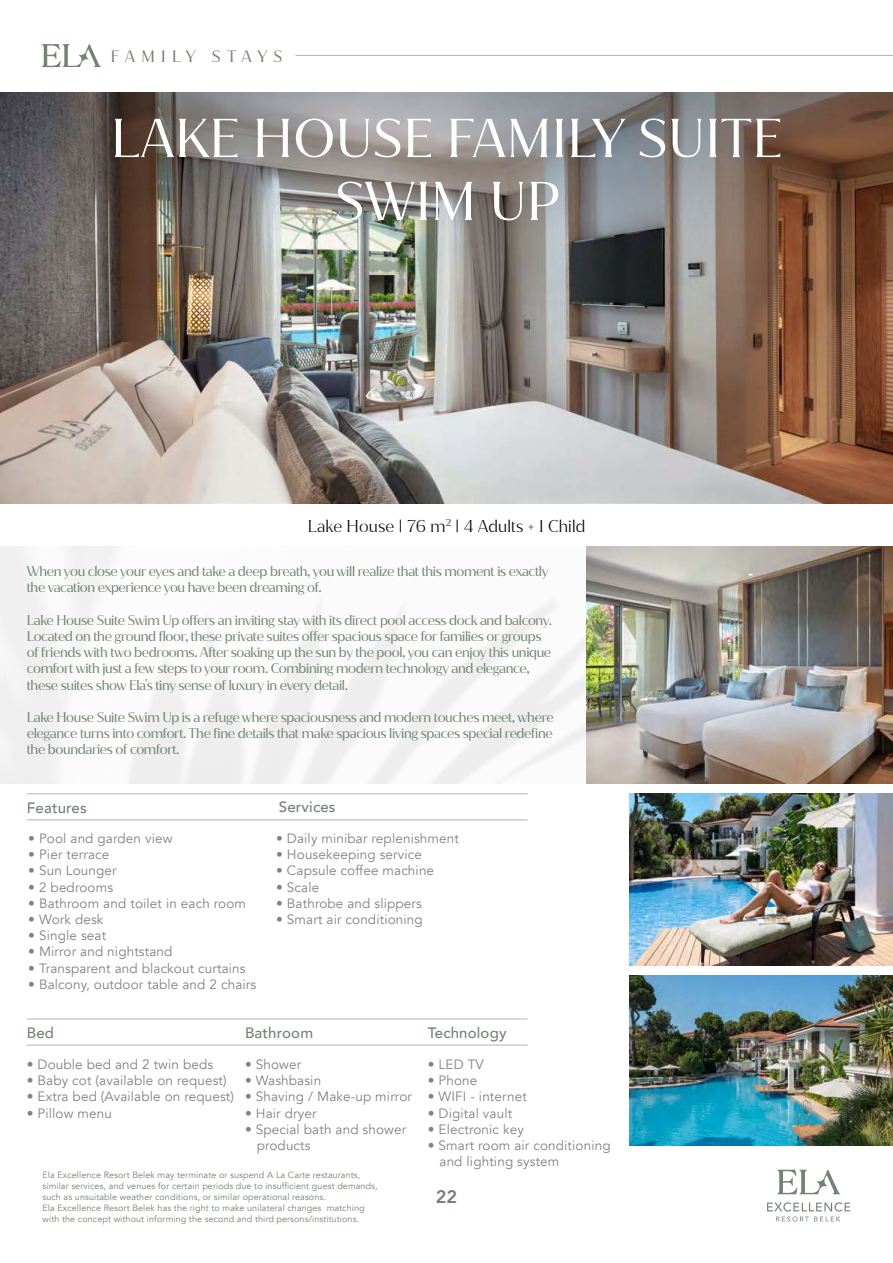
<style>
.page{position:relative;width:893px;height:1263px;background:#fff}
.page>*{position:absolute;margin:0;border:0;box-sizing:border-box;transform-origin:0 0}
.t1{font:52.5px/63px "Jazmin";letter-spacing:.01em;color:#fff;text-align:center}
.t2{font:800 18px "Avenir";color:#718472}
.t3{font:300 16.5px "Jazmin";letter-spacing:.01em;color:#000}
.t4{font:15.9px "Jazmin";letter-spacing:.38em;color:#718472}
.t5{font:500 15px "Avenir";letter-spacing:.01em;color:#718472}
.t6{font:13.5px/16.2px "Jazmin";letter-spacing:-.025em;color:#718472}
.t7{font:13.5px/16.2px "Avenir";letter-spacing:.01em;color:#808285}
.t8{font:9px/10.8px "Avenir";letter-spacing:.01em;color:#718472}
.s1{font-family:"Avenir";font-weight:400}
</style>
<div class="page">
<img style="left:0;top:263px;width:893px;height:240px">
<svg style="left:777px;top:1169px;width:63px;height:25px"></svg>
<svg style="left:767px;top:1202px;width:83px;height:19px"></svg>
<img style="left:0;top:546px;width:587px;height:237px">
<img style="left:0;top:93px;width:893px;height:170px">
<img style="left:629px;top:975px;width:264px;height:170px">
<hr style="left:27px;top:820px;width:500px;height:1px;background:#aeb5ab">
<hr style="left:27px;top:793px;width:500px;height:1px;background:#aeb5ab">
<hr style="left:27px;top:1045px;width:500px;height:1px;background:#aeb5ab">
<hr style="left:27px;top:1019px;width:500px;height:1px;background:#aeb5ab">
<img style="left:629px;top:793px;width:264px;height:172px">
<img style="left:587px;top:546px;width:306px;height:237px">
<hr style="left:296px;top:55px;width:597px;height:1px;background:#aeb5ab">
<svg style="left:42px;top:44px;width:59px;height:23px"></svg>
<p class="t4" style="left:111px;top:47px;width:173px">FAMILY STAYS</p>
<h1 class="t1" style="left:111px;top:107px;width:673px">LAKE HOUSE FAMILY SUITE<br>SWIM UP</h1>
<p class="t3" style="left:308px;top:516px;width:279px">Lake House <span class="s1">|</span> 76 m<sup>2</sup> <span class="s1">|</span> 4 Adults + 1 Child</p>
<p class="t6" style="left:27px;top:563px;width:523px">When you close your eyes and take a deep breath, you will realize that this moment is exactly the vacation experience you have been dreaming of.</p>
<p class="t6" style="left:27px;top:612px;width:527px">Lake House Suite Swim Up offers an inviting stay with its direct pool access dock and balcony.<br>Located on the ground floor, these private suites offer spacious space for families or groups of friends with two bedrooms. After soaking up the sun by the pool, you can enjoy this unique comfort with just a few steps to your room. Combining modern technology and elegance, these suites show Ela's tiny sense of luxury in every detail.</p>
<p class="t6" style="left:27px;top:709px;width:528px;text-align:justify">Lake House Suite Swim Up is a refuge where spaciousness and modern touches meet, where elegance turns into comfort. The fine details that make spacious living spaces special redefine the boundaries of comfort.</p>
<p class="t5" style="left:27px;top:794px;width:61px">Features</p>
<p class="t7" style="left:28px;top:830px;width:146px">• Pool and garden view</p>
<p class="t7" style="left:28px;top:847px;width:82px">• Pier terrace</p>
<p class="t7" style="left:28px;top:863px;width:90px">• Sun Lounger</p>
<p class="t7" style="left:28px;top:879px;width:86px">• 2 bedrooms</p>
<p class="t7" style="left:28px;top:895px;width:219px">• Bathroom and toilet in each room</p>
<p class="t7" style="left:28px;top:911px;width:77px">• Work desk</p>
<p class="t7" style="left:28px;top:928px;width:79px">• Single seat</p>
<p class="t7" style="left:28px;top:944px;width:146px">• Mirror and nightstand</p>
<p class="t7" style="left:28px;top:960px;width:219px">• Transparent and blackout curtains</p>
<p class="t7" style="left:28px;top:976px;width:229px">• Balcony, outdoor table and 2 chairs</p>
<p class="t5" style="left:279px;top:794px;width:58px">Services</p>
<p class="t7" style="left:276px;top:830px;width:184px">• Daily minibar replenishment</p>
<p class="t7" style="left:276px;top:847px;width:147px">• Housekeeping service</p>
<p class="t7" style="left:276px;top:863px;width:159px">• Capsule coffee machine</p>
<p class="t7" style="left:276px;top:879px;width:45px">• Scale</p>
<p class="t7" style="left:276px;top:895px;width:147px">• Bathrobe and slippers</p>
<p class="t7" style="left:276px;top:911px;width:148px">• Smart air conditioning</p>
<p class="t5" style="left:27px;top:1019px;width:29px">Bed</p>
<p class="t7" style="left:27px;top:1056px;width:188px">• Double bed and 2 twin beds</p>
<p class="t7" style="left:27px;top:1073px;width:201px">• Baby cot (available on request)</p>
<p class="t7" style="left:27px;top:1089px;width:209px">• Extra bed (Available on request)</p>
<p class="t7" style="left:27px;top:1105px;width:87px">• Pillow menu</p>
<p class="t5" style="left:245px;top:1019px;width:70px">Bathroom</p>
<p class="t7" style="left:245px;top:1056px;width:58px">• Shower</p>
<p class="t7" style="left:245px;top:1073px;width:78px">• Washbasin</p>
<p class="t7" style="left:245px;top:1089px;width:168px">• Shaving / Make-up mirror</p>
<p class="t7" style="left:245px;top:1105px;width:73px">• Hair dryer</p>
<p class="t7" style="left:257px;top:1121px;width:151px;text-indent:-12px">• Special bath and shower products</p>
<p class="t8" style="left:43px;top:1170px;width:337px">Ela Excellence Resort Belek may terminate or suspend A La Carte restaurants, similar services, and venues for certain periods due to insufficient guest demands, such as unsuitable weather conditions, or similar operational reasons.<br>Ela Excellence Resort Belek has the right to make unilateral changes matching with the concept without informing the second and third persons/institutions.</p>
<p class="t5" style="left:428px;top:1019px;width:80px">Technology</p>
<p class="t7" style="left:428px;top:1056px;width:57px">• LED TV</p>
<p class="t7" style="left:428px;top:1073px;width:51px">• Phone</p>
<p class="t7" style="left:428px;top:1089px;width:100px">• WIFI - internet</p>
<p class="t7" style="left:428px;top:1105px;width:86px">• Digital vault</p>
<p class="t7" style="left:428px;top:1121px;width:98px">• Electronic key</p>
<p class="t7" style="left:439px;top:1137px;width:173px;text-indent:-12px">• Smart room air conditioning and lighting system</p>
<h2 class="t2" style="left:436px;top:1182px;width:23px">22</h2>
</div>
